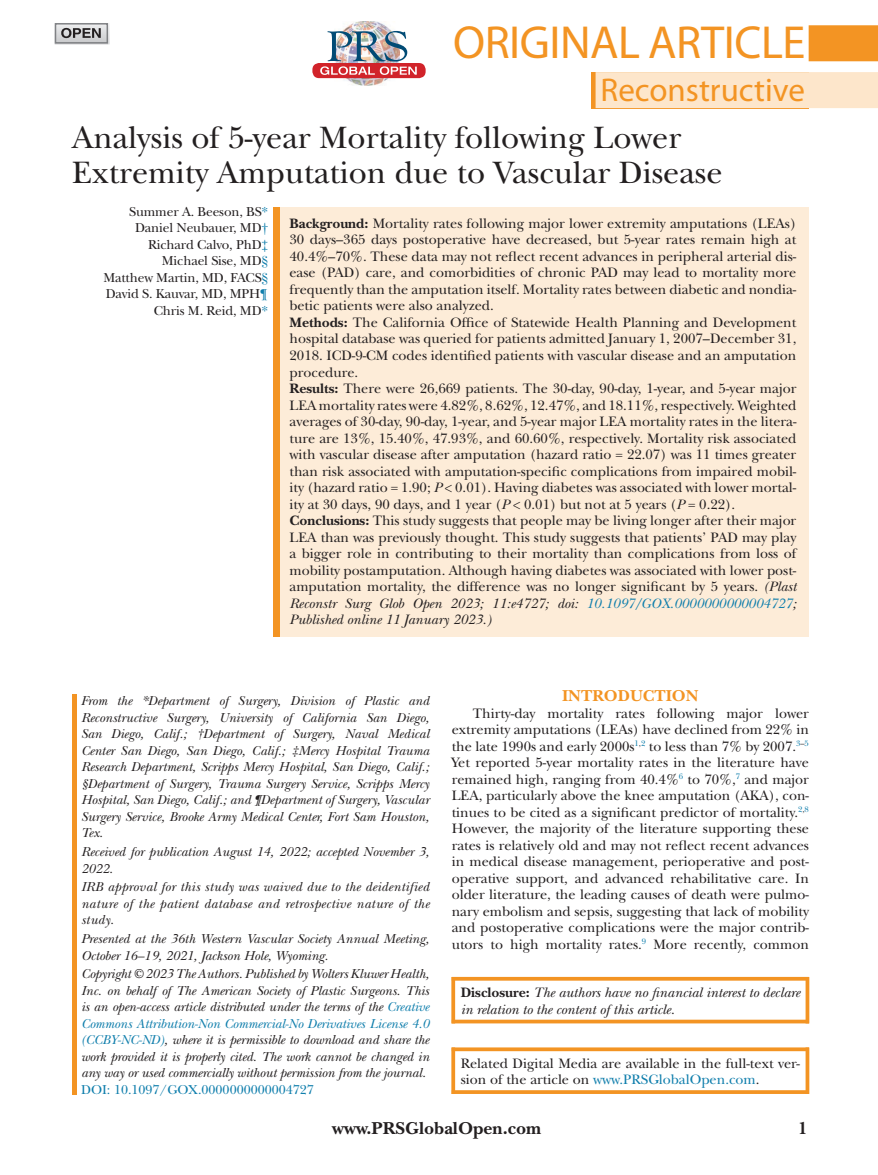
<style>
.page{position:relative;width:878px;height:1175px;background:#fff}
.page>*{position:absolute;margin:0;border:0;box-sizing:border-box;transform-origin:0 0}
.t1{font:46.5px "Myriad Pro";letter-spacing:-.01em;color:#f39423}
.t2{font:33px "Myriad Pro";color:#f39423}
.t3{font:32.25px/34.5px "New Baskerville Std";color:#231f20}
.t4{font:700 18px "New Baskerville Std";color:#231f20}
.t5{font:700 16.5px "New Baskerville Std";color:#f39423}
.t6{font:14.25px/16.5px "New Baskerville Std";color:#231f20}
.t7{font:italic 14.25px/16.5px "New Baskerville Std";color:#231f20}
.t8{font:italic 13.5px/16.5px "New Baskerville Std";color:#231f20;text-align:justify}
.t9{font:13.5px/16.5px "New Baskerville Std";letter-spacing:-.01em;color:#231f20;text-align:right}
.t10{font:13.5px "New Baskerville Std";color:#0f7eac}
.s1{color:#0f7eac}
.s2{font-weight:700}
.s3{font-style:italic}
.s4{font-style:italic;color:#0f7eac}
.s5{font-weight:700;font-style:normal}
</style>
<div class="page">
<div style="left:595px;top:72px;width:283px;height:36px;background:#fde6cb"></div>
<div style="left:808px;top:25px;width:70px;height:36px;background:#f39423"></div>
<img style="left:334px;top:21px;width:65px;height:65px">
<div style="left:312px;top:63px;width:113px;height:15px;background:#d1232a;border-radius:7px"></div>
<img style="left:320px;top:31px;width:97px;height:44px">
<div style="left:274px;top:126px;width:534px;height:511px;background:#fdecd8"></div>
<div style="left:274px;top:205px;width:6px;height:110px;background:#f39423"></div>
<div style="left:274px;top:304px;width:6px;height:77px;background:#f39423"></div>
<div style="left:274px;top:370px;width:6px;height:143px;background:#f39423"></div>
<div style="left:274px;top:502px;width:6px;height:135px;background:#f39423"></div>
<hr style="left:72px;top:694px;width:4px;height:149px;background:#f39423">
<hr style="left:72px;top:843px;width:4px;height:35px;background:#f39423">
<hr style="left:72px;top:878px;width:4px;height:52px;background:#f39423">
<hr style="left:72px;top:930px;width:4px;height:35px;background:#f39423">
<hr style="left:72px;top:965px;width:4px;height:118px;background:#f39423">
<hr style="left:72px;top:1081px;width:4px;height:13px;background:#f39423">
<div style="left:272px;top:126px;width:536px;height:80px;background:#fff"></div>
<img style="left:54px;top:23px;width:55px;height:22px">
<div style="left:55px;top:23px;width:53px;height:21px;border:2px solid #808285"></div>
<svg style="left:61px;top:28px;width:40px;height:10px"></svg>
<svg style="left:451px;top:977px;width:4px;height:46px"></svg>
<svg style="left:805px;top:977px;width:4px;height:46px"></svg>
<svg style="left:452px;top:976px;width:356px;height:4px"></svg>
<svg style="left:452px;top:1019px;width:356px;height:4px"></svg>
<svg style="left:451px;top:1047px;width:4px;height:47px"></svg>
<svg style="left:805px;top:1047px;width:4px;height:47px"></svg>
<svg style="left:452px;top:1047px;width:356px;height:4px"></svg>
<svg style="left:452px;top:1090px;width:356px;height:4px"></svg>
<h1 class="t1" style="left:453px;top:14px;width:354px">Original Article</h1>
<h2 class="t2" style="left:600px;top:69px;width:206px">Reconstructive</h2>
<h3 class="t3" style="left:72px;top:121px;width:652px">Analysis of 5-year Mortality following Lower<br>Extremity Amputation due to Vascular Disease</h3>
<p class="t9" style="left:103px;top:203px;width:166px">Summer A. Beeson, BS<span class="s1">*<br></span>Daniel Neubauer, MD<span class="s1">†<br></span>Richard Calvo, PhD<span class="s1">‡<br></span>Michael Sise, MD<span class="s1">§<br></span>Matthew Martin, MD, FACS<span class="s1">§<br></span>David S. Kauvar, MD, MPH<span class="s1">¶<br></span>Chris M. Reid, MD<span class="s1">*</span></p>
<p class="t6" style="left:289px;top:215px;width:508px"><span class="s2">Background:</span> Mortality rates following major lower extremity amputations (LEAs)<br>30 days–365 days postoperative have decreased, but 5-year rates remain high at 40.4%–70%. These data may not reflect recent advances in peripheral arterial dis&shy;ease (PAD) care, and comorbidities of chronic PAD may lead to mortality more frequently than the amputation itself. Mortality rates between diabetic and nondia&shy;betic patients were also analyzed.<br><span class="s2">Methods:</span> The California Office of Statewide Health Planning and Development hospital database was queried for patients admitted January 1, 2007–December 31, 2018. ICD-9-CM codes identified patients with vascular disease and an amputation procedure.<br><span class="s2">Results:</span> There were 26,669 patients. The 30-day, 90-day, 1-year, and 5-year major LEA mortality rates were 4.82%, 8.62%, 12.47%, and 18.11%, respectively. Weighted averages of 30-day, 90-day, 1-year, and 5-year major LEA mortality rates in the litera&shy;ture are 13%, 15.40%, 47.93%, and 60.60%, respectively. Mortality risk associated with vascular disease after amputation (hazard ratio = 22.07) was 11 times greater than risk associated with amputation-specific complications from impaired mobil&shy;ity (hazard ratio = 1.90; <span class="s3">P</span> &lt; 0.01). Having diabetes was associated with lower mortal&shy;ity at 30 days, 90 days, and 1 year (<span class="s3">P</span> &lt; 0.01) but not at 5 years (<span class="s3">P</span> = 0.22).<br><span class="s2">Conclusions:</span> This study suggests that people may be living longer after their major LEA than was previously thought. This study suggests that patients’ PAD may play a bigger role in contributing to their mortality than complications from loss of mobility postamputation. Although having diabetes was associated with lower post&shy;amputation mortality, the difference was no longer significant by 5 years. <span class="s3">(Plast Reconstr Surg Glob Open 2023; 11:e4727; doi:</span> <span class="s4">10.1097/GOX.0000000000004727</span><span class="s3">; Published online 11 January 2023.)</span></p>
<p class="t8" style="left:81px;top:692px;width:350px">From the *Department of Surgery, Division of Plastic and Reconstructive Surgery, University of California San Diego, San Diego, Calif.; †Department of Surgery, Naval Medical Center San Diego, San Diego, Calif.; ‡Mercy Hospital Trauma Research Department, Scripps Mercy Hospital, San Diego, Calif.; §Department of Surgery, Trauma Surgery Service, Scripps Mercy Hospital, San Diego, Calif.; and ¶Department of Surgery, Vascular Surgery Service, Brooke Army Medical Center, Fort Sam Houston, Tex.</p>
<p class="t8" style="left:81px;top:843px;width:350px">Received for publication August 14, 2022; accepted November 3,<br>2022.</p>
<p class="t8" style="left:81px;top:878px;width:350px">IRB approval for this study was waived due to the deidentified nature of the patient database and retrospective nature of the study.</p>
<p class="t8" style="left:81px;top:930px;width:350px">Presented at the 36th Western Vascular Society Annual Meeting,<br>October 16–19, 2021, Jackson Hole, Wyoming.</p>
<p class="t8" style="left:81px;top:965px;width:350px">Copyright © 2023 The Authors. Published by Wolters Kluwer Health, Inc. on behalf of The American Society of Plastic Surgeons. This is an open-access article distributed under the terms of the <span class="s1">Creative Commons Attribution-Non Commercial-No Derivatives License 4.0 (CCBY-NC-ND)</span>, where it is permissible to download and share the work provided it is properly cited. The work cannot be changed in any way or used commercially without permission from the journal.</p>
<p class="t10" style="left:81px;top:1081px;width:234px">DOI: 10.1097/GOX.0000000000004727</p>
<p class="t5" style="left:562px;top:686px;width:138px">INTRODUCTION</p>
<p class="t6" style="left:451px;top:705px;width:359px;text-align:justify;text-indent:21px">Thirty-day mortality rates following major lower extremity amputations (LEAs) have declined from 22% in the late 1990s and early 2000s<sup>1</sup><sup>,</sup><sup>2</sup> to less than 7% by 2007.<sup>3</sup><sup>–</sup><sup>5<br></sup>Yet reported 5-year mortality rates in the literature have remained high, ranging from 40.4%<sup>6</sup> to 70%,<sup>7</sup> and major LEA, particularly above the knee amputation (AKA), con&shy;tinues to be cited as a significant predictor of mortality.<sup>2</sup><sup>,</sup><sup>8<br></sup>However, the majority of the literature supporting these rates is relatively old and may not reflect recent advances in medical disease management, perioperative and post&shy;operative support, and advanced rehabilitative care. In older literature, the leading causes of death were pulmo&shy;nary embolism and sepsis, suggesting that lack of mobility and postoperative complications were the major contrib&shy;utors to high mortality rates.<sup>9</sup> More recently, common</p>
<p class="t7" style="left:460px;top:984px;width:341px"><span class="s5">Disclosure:</span> The authors have no financial interest to declare in relation to the content of this article.</p>
<p class="t6" style="left:460px;top:1054px;width:341px">Related Digital Media are available in the full-text ver&shy;sion of the article on <span class="s1">www.PRSGlobalOpen.com</span>.</p>
<p class="t4" style="left:332px;top:1118px;width:210px">www.PRSGlobalOpen.com</p>
<p class="t4" style="left:798px;top:1118px;width:11px">1</p>
</div>
